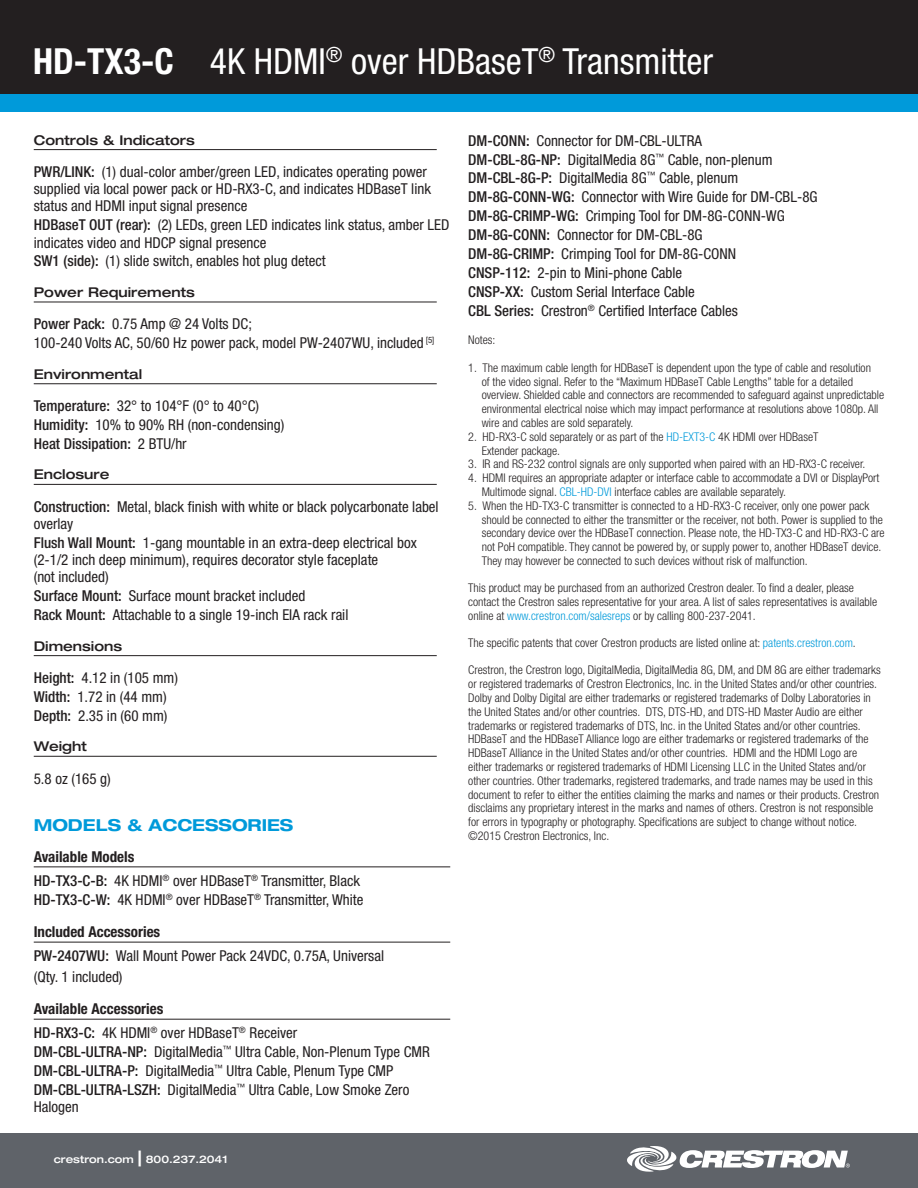
<style>
.page{position:relative;width:918px;height:1188px;background:#fff}
.page>*{position:absolute;margin:0;border:0;box-sizing:border-box;transform-origin:0 0}
.t1{font:condensed 36px "Helvetica Neue LT Std";color:#fff}
.SPECIFICATIONS_title{font:700 expanded 16.5px "Helvetica Neue LT Std";color:#009ada}
.spec_description{font:condensed 15px/17.2px "Helvetica Neue LT Std";color:#231f20}
.available_models_hea{font:700 condensed 15px "Helvetica Neue LT Std";color:#231f20}
.spec_description-2{font:500 condensed 15px "Helvetica Neue LT Std";color:#231f20}
.spec_header{font:500 expanded 13.5px "Helvetica Neue LT Std";color:#231f20}
.endnote{font:300 condensed 12px/13.8px "Helvetica Neue LT Std";color:#231f20}
.endnote_number{font:300 condensed 12px/13.8px "Helvetica Neue LT Std";color:#231f20}
.t2{font:500 expanded 10.5px "Helvetica Neue LT Std";color:#fff}
.s1{font-weight:700}
.s2{font-weight:500}
.s3{font-weight:400}
.s4{font-size:21px}
.s5{color:#009ada}
</style>
<div class="page">
<div style="left:0;top:0;width:918px;height:94px;background:#231f20"></div>
<div style="left:0;top:94px;width:918px;height:18px;background:#009ada"></div>
<div style="left:0;top:1134px;width:918px;height:54px;background:#5f6369"></div>
<svg style="left:627px;top:1146px;width:223px;height:26px"></svg>
<hr style="left:34px;top:149px;width:403px;height:1px;background:#231f20">
<hr style="left:34px;top:302px;width:403px;height:1px;background:#231f20">
<hr style="left:34px;top:383px;width:403px;height:1px;background:#231f20">
<hr style="left:34px;top:484px;width:403px;height:1px;background:#231f20">
<hr style="left:34px;top:655px;width:403px;height:1px;background:#231f20">
<hr style="left:34px;top:756px;width:403px;height:1px;background:#231f20">
<hr style="left:34px;top:866px;width:416px;height:1px;background:#231f20">
<hr style="left:34px;top:942px;width:416px;height:1px;background:#231f20">
<hr style="left:34px;top:1019px;width:416px;height:1px;background:#231f20">
<h1 class="t1" style="left:33px;top:41px;width:681px"><span class="s1">HD-TX3-C</span> 4K HDMI<sup>®</sup> over HDBaseT<sup>®</sup> Transmitter</h1>
<p class="spec_header" style="left:34px;top:131px;width:163px">Controls &amp; Indicators</p>
<p class="spec_description" style="left:34px;top:163px;width:399px"><span class="s2">PWR/LINK:</span> (1) dual-color amber/green LED, indicates operating power supplied via local power pack or HD-RX3-C, and indicates HDBaseT link status and HDMI input signal presence</p>
<p class="spec_description" style="left:34px;top:216px;width:417px"><span class="s2">HDBaseT OUT (rear):</span> (2) LEDs, green LED indicates link status, amber LED indicates video and HDCP signal presence</p>
<p class="spec_description" style="left:34px;top:252px;width:293px"><span class="s2">SW1 (side):</span> (1) slide switch, enables hot plug detect</p>
<p class="spec_header" style="left:34px;top:284px;width:163px">Power Requirements</p>
<p class="spec_description" style="left:34px;top:315px;width:220px"><span class="s2">Power Pack:</span> 0.75 Amp @ 24 Volts DC;</p>
<p class="spec_description" style="left:34px;top:334px;width:402px">100-240 Volts AC, 50/60 Hz power pack, model PW-2407WU, included <sup>[5]</sup></p>
<p class="spec_header" style="left:34px;top:366px;width:110px">Environmental</p>
<p class="spec_description" style="left:34px;top:397px;width:227px"><span class="s2">Temperature:</span> 32° to 104°F (0° to 40°C)</p>
<p class="spec_description" style="left:34px;top:416px;width:252px"><span class="s2">Humidity:</span> 10% to 90% RH (non-condensing)</p>
<p class="spec_description-2" style="left:34px;top:435px;width:155px">Heat Dissipation: <span class="s3">2 BTU/hr</span></p>
<p class="spec_header" style="left:34px;top:466px;width:77px">Enclosure</p>
<p class="spec_description" style="left:34px;top:498px;width:406px"><span class="s2">Construction:</span> Metal, black finish with white or black polycarbonate label overlay</p>
<p class="spec_description" style="left:34px;top:534px;width:385px"><span class="s2">Flush Wall Mount:</span> 1-gang mountable in an extra-deep electrical box (2-1/2 inch deep minimum), requires decorator style faceplate<br>(not included)</p>
<p class="spec_description" style="left:34px;top:587px;width:273px"><span class="s2">Surface Mount:</span> Surface mount bracket included</p>
<p class="spec_description" style="left:34px;top:606px;width:316px"><span class="s2">Rack Mount:</span> Attachable to a single 19-inch EIA rack rail</p>
<p class="spec_header" style="left:34px;top:637px;width:90px">Dimensions</p>
<p class="spec_description" style="left:34px;top:669px;width:146px"><span class="s2">Height:</span> 4.12 in (105 mm)</p>
<p class="spec_description" style="left:34px;top:688px;width:134px"><span class="s2">Width:</span> 1.72 in (44 mm)</p>
<p class="spec_description" style="left:34px;top:707px;width:135px"><span class="s2">Depth:</span> 2.35 in (60 mm)</p>
<p class="spec_header" style="left:34px;top:738px;width:55px">Weight</p>
<p class="spec_description" style="left:34px;top:770px;width:79px">5.8 oz (165 g)</p>
<p class="SPECIFICATIONS_title" style="left:34px;top:815px;width:261px">MODELS &amp; ACCESSORIES</p>
<p class="available_models_hea" style="left:34px;top:847px;width:102px">Available Models</p>
<p class="spec_description" style="left:34px;top:872px;width:328px"><span class="s2">HD-TX3-C-B:</span> 4K HDMI<sup>®</sup> over HDBaseT<sup>®</sup> Transmitter, Black</p>
<p class="spec_description" style="left:34px;top:891px;width:331px"><span class="s2">HD-TX3-C-W:</span> 4K HDMI<sup>®</sup> over HDBaseT<sup>®</sup> Transmitter, White</p>
<p class="available_models_hea" style="left:34px;top:923px;width:128px">Included Accessories</p>
<p class="spec_description" style="left:34px;top:945px;width:352px;line-height:20.7px"><span class="s2">PW-2407WU:</span> Wall Mount Power Pack 24VDC, 0.75A, Universal (Qty. 1 included)</p>
<p class="available_models_hea" style="left:34px;top:1000px;width:131px">Available Accessories</p>
<p class="spec_description" style="left:34px;top:1024px;width:265px"><span class="s2">HD-RX3-C:</span> 4K HDMI<sup>®</sup> over HDBaseT<sup>®</sup> Receiver</p>
<p class="spec_description" style="left:34px;top:1043px;width:398px"><span class="s2">DM-CBL-ULTRA-NP:</span> DigitalMedia<sup>™</sup> Ultra Cable, Non-Plenum Type CMR</p>
<p class="spec_description" style="left:34px;top:1062px;width:361px"><span class="s2">DM-CBL-ULTRA-P:</span> DigitalMedia<sup>™</sup> Ultra Cable, Plenum Type CMP</p>
<p class="spec_description" style="left:34px;top:1081px;width:377px"><span class="s2">DM-CBL-ULTRA-LSZH:</span> DigitalMedia<sup>™</sup> Ultra Cable, Low Smoke Zero<br>Halogen</p>
<p class="t2" style="left:54px;top:1153px;width:175px">crestron.com <span class="s4">|</span> 800.237.2041</p>
<p class="spec_description" style="left:468px;top:132px;width:235px"><span class="s2">DM-CONN:</span> Connector for DM-CBL-ULTRA</p>
<p class="spec_description" style="left:468px;top:151px;width:306px"><span class="s2">DM-CBL-8G-NP:</span> DigitalMedia 8G<sup>™</sup> Cable, non-plenum</p>
<p class="spec_description" style="left:468px;top:169px;width:271px"><span class="s2">DM-CBL-8G-P:</span> DigitalMedia 8G<sup>™</sup> Cable, plenum</p>
<p class="spec_description" style="left:468px;top:188px;width:351px"><span class="s2">DM-8G-CONN-WG:</span> Connector with Wire Guide for DM-CBL-8G</p>
<p class="spec_description" style="left:468px;top:207px;width:318px"><span class="s2">DM-8G-CRIMP-WG:</span> Crimping Tool for DM-8G-CONN-WG</p>
<p class="spec_description" style="left:468px;top:226px;width:236px"><span class="s2">DM-8G-CONN:</span> Connector for DM-CBL-8G</p>
<p class="spec_description" style="left:468px;top:245px;width:270px"><span class="s2">DM-8G-CRIMP:</span> Crimping Tool for DM-8G-CONN</p>
<p class="spec_description" style="left:468px;top:264px;width:216px"><span class="s2">CNSP-112:</span> 2-pin to Mini-phone Cable</p>
<p class="spec_description" style="left:468px;top:283px;width:228px"><span class="s2">CNSP-XX:</span> Custom Serial Interface Cable</p>
<p class="spec_description" style="left:468px;top:302px;width:271px"><span class="s2">CBL Series:</span> Crestron<sup>®</sup> Certified Interface Cables</p>
<p class="endnote" style="left:468px;top:333px;width:29px">Notes:</p>
<p class="endnote_number" style="left:482px;top:361px;width:404px;text-indent:-14px">1. The maximum cable length for HDBaseT is dependent upon the type of cable and resolution<br>of the video signal. Refer to the “Maximum HDBaseT Cable Lengths” table for a detailed overview. Shielded cable and connectors are recommended to safeguard against unpredictable environmental electrical noise which may impact performance at resolutions above 1080p. All wire and cables are sold separately.</p>
<p class="endnote_number" style="left:482px;top:430px;width:338px;text-indent:-14px">2. HD-RX3-C sold separately or as part of the <span class="s5">HD-EXT3-C</span> 4K HDMI over HDBaseT<br>Extender package.</p>
<p class="endnote_number" style="left:468px;top:457px;width:399px">3. IR and RS-232 control signals are only supported when paired with an HD-RX3-C receiver.</p>
<p class="endnote_number" style="left:482px;top:471px;width:399px;text-indent:-14px">4. HDMI requires an appropriate adapter or interface cable to accommodate a DVI or DisplayPort<br>Multimode signal. <span class="s5">CBL-HD-DVI</span> interface cables are available separately.</p>
<p class="endnote_number" style="left:482px;top:499px;width:404px;text-indent:-14px">5. When the HD-TX3-C transmitter is connected to a HD-RX3-C receiver, only one power pack should be connected to either the transmitter or the receiver, not both. Power is supplied to the secondary device over the HDBaseT connection. Please note, the HD-TX3-C and HD-RX3-C are not PoH compatible. They cannot be powered by, or supply power to, another HDBaseT device.<br>They may however be connected to such devices without risk of malfunction.</p>
<p class="endnote" style="left:468px;top:581px;width:410px">This product may be purchased from an authorized Crestron dealer. To find a dealer, please contact the Crestron sales representative for your area. A list of sales representatives is available online at <span class="s5">www.crestron.com/salesreps</span> or by calling 800-237-2041.</p>
<p class="endnote" style="left:468px;top:636px;width:389px">The specific patents that cover Crestron products are listed online at: <span class="s5">patents.crestron.com</span>.</p>
<p class="endnote" style="left:468px;top:663px;width:414px">Crestron, the Crestron logo, DigitalMedia, DigitalMedia 8G, DM, and DM 8G are either trademarks or registered trademarks of Crestron Electronics, Inc. in the United States and/or other countries.<br>Dolby and Dolby Digital are either trademarks or registered trademarks of Dolby Laboratories in the United States and/or other countries. DTS, DTS-HD, and DTS-HD Master Audio are either trademarks or registered trademarks of DTS, Inc. in the United States and/or other countries.<br>HDBaseT and the HDBaseT Alliance logo are either trademarks or registered trademarks of the HDBaseT Alliance in the United States and/or other countries. HDMI and the HDMI Logo are either trademarks or registered trademarks of HDMI Licensing LLC in the United States and/or other countries. Other trademarks, registered trademarks, and trade names may be used in this document to refer to either the entities claiming the marks and names or their products. Crestron disclaims any proprietary interest in the marks and names of others. Crestron is not responsible for errors in typography or photography. Specifications are subject to change without notice. ©2015 Crestron Electronics, Inc.</p>
</div>
